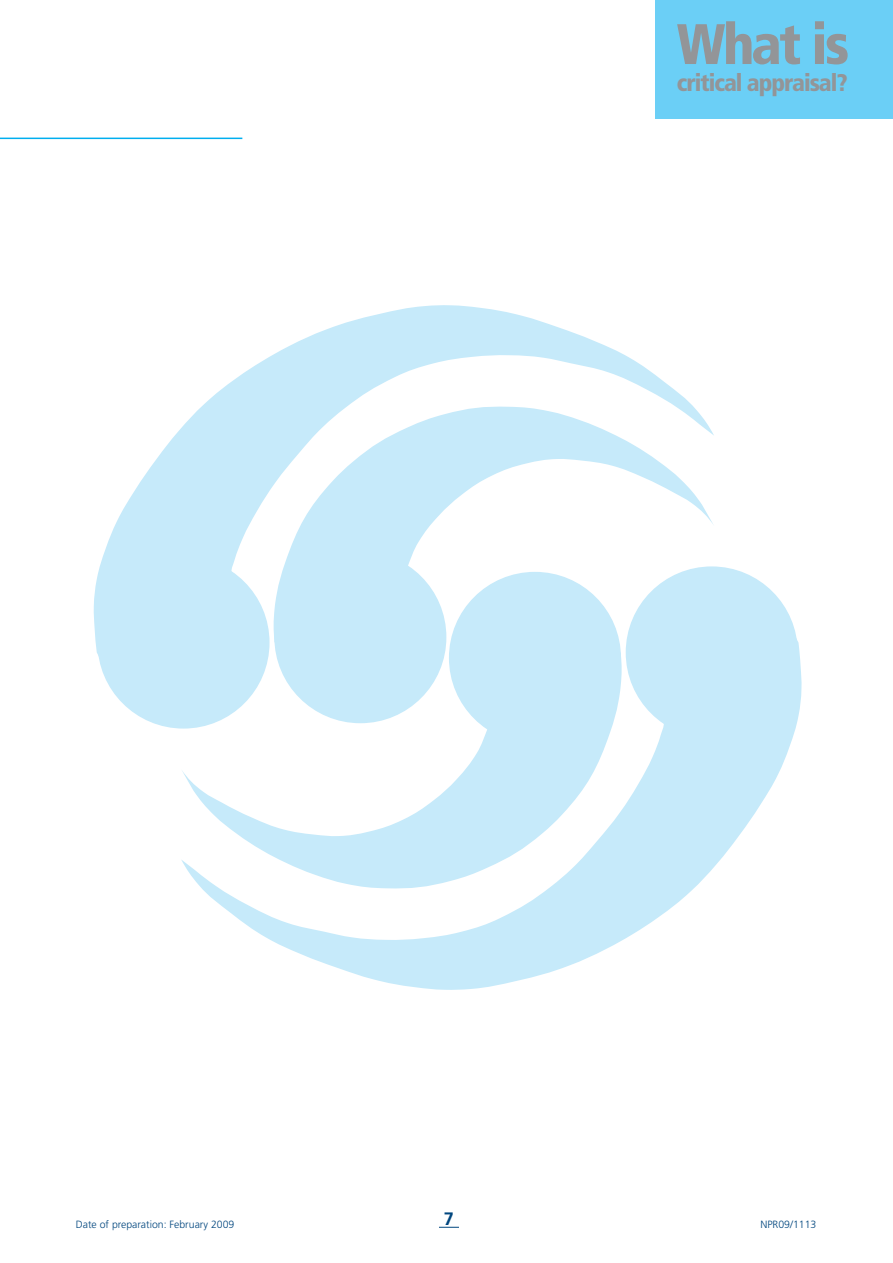
<style>
.page{position:relative;width:893px;height:1263px;background:#fff}
.page>*{position:absolute;margin:0;border:0;box-sizing:border-box;transform-origin:0 0}
.t1{font:900 condensed 57px "Frutiger";letter-spacing:-.04em;color:#939598}
.t2{font:900 condensed 24px "Frutiger";letter-spacing:-.04em;color:#939598}
.t3{font:700 18px "Frutiger";color:#00467e}
.t4{font:300 10.5px "Frutiger";color:#00467e}
</style>
<div class="page">
<div style="left:97px;top:556px;width:173px;height:172px;background:#c6eafa;border-radius:50%"></div>
<svg style="left:94px;top:305px;width:620px;height:387px"></svg>
<div style="left:449px;top:572px;width:172px;height:172px;background:#c6eafa;border-radius:50%"></div>
<div style="left:626px;top:566px;width:172px;height:172px;background:#c6eafa;border-radius:50%"></div>
<svg style="left:181px;top:603px;width:621px;height:387px;fill:#c6eafa"></svg>
<svg style="left:439px;top:1227px;width:20px;height:1px"></svg>
<div style="left:655px;top:0;width:238px;height:119px;background:#6bcff6"></div>
<hr style="left:0;top:138px;width:242px;height:1px;background:#00aeef">
<h1 class="t1" style="left:677px;top:21px;width:174px">What is</h1>
<h2 class="t2" style="left:677px;top:73px;width:172px">critical appraisal?</h2>
<h3 class="t3" style="left:444px;top:1212px;width:12px">7</h3>
<p class="t4" style="left:76px;top:1220px;width:160px">Date of preparation: February 2009</p>
<p class="t4" style="left:760px;top:1220px;width:58px">NPR09/1113</p>
</div>
